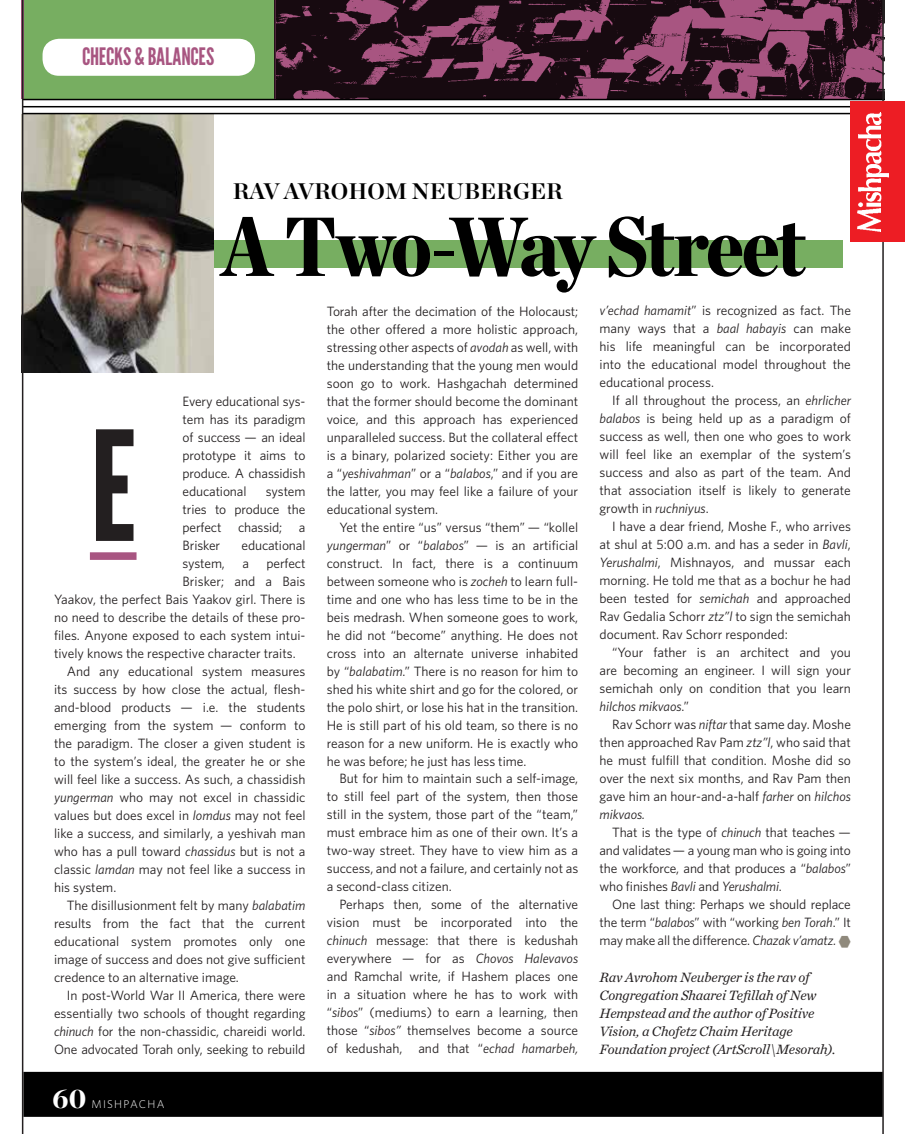
<style>
.page{position:relative;width:905px;height:1134px;background:#fff}
.page>*{position:absolute;margin:0;border:0;box-sizing:border-box;transform-origin:0 0}
.t1{font:151.8px "League Gothic";color:#231f20}
.t2{font:900 84.75px "Chronicle Deck Cond";letter-spacing:-.035em;color:#000}
.t3{font:900 27px "Chronicle Display";color:#fff}
.t4{font:24px "League Gothic";letter-spacing:-.01em;color:#a85581}
.t5{font:700 22.5px "Chronicle Display";color:#000}
.t6{font:italic 14.1px/18px "Chronicle Text G1";letter-spacing:-.01em;color:#231f20}
.t7{font:13.5px/18px "Whitney";color:#231f20;text-align:justify}
.t8{font:300 11.25px "Whitney";letter-spacing:.11em;color:#fff}
.s1{font-style:italic}
</style>
<div class="page">
<div style="left:214px;top:240px;width:629px;height:28px;background:#77ae61"></div>
<img style="left:21px;top:115px;width:192px;height:258px">
<svg style="left:21px;top:0;width:861px;height:99px;background:#482336"></svg>
<div style="left:24px;top:0;width:250px;height:99px;background:#77ae61"></div>
<hr style="left:22px;top:106px;width:862px;height:1px;background:#000">
<hr style="left:23px;top:113px;width:861px;height:1px;background:#000">
<hr style="left:22px;top:99px;width:862px;height:1px;background:#000">
<div style="left:23px;top:1072px;width:859px;height:45px;background:#000"></div>
<hr style="left:22px;top:0;width:1px;height:1134px;background:#231f20">
<hr style="left:274px;top:0;width:1px;height:99px;background:#231f20">
<div style="left:90px;top:552px;width:46px;height:8px;background:#a85581"></div>
<div style="left:43px;top:39px;width:212px;height:37px;background:#fff;border-radius:16px"></div>
<hr style="left:882px;top:0;width:1px;height:1134px;background:#231f20">
<div style="left:850px;top:102px;width:54px;height:140px;background:#ed1d24"></div>
<img style="left:857px;top:112px;width:31px;height:120px">
<h3 class="t4" style="left:82px;top:42px;width:133px">CHECKS &amp; BALANCES</h3>
<h3 class="t5" style="left:233px;top:173px;width:331px">RAV AVROHOM NEUBERGER</h3>
<h2 class="t2" style="left:221px;top:179px;width:586px">A Two-Way Street</h2>
<h1 class="t1" style="left:90px;top:400px;width:48px">E</h1>
<p class="t7" style="left:182px;top:392px;width:124px">Every educational sys&shy;tem has its paradigm of success — an ideal prototype it aims to produce. A chassidish educational</p>
<p class="t7" style="left:182px;top:482px;width:124px;text-indent:83px">system tries to produce the perfect chassid; a Brisker</p>
<p class="t7" style="left:241px;top:536px;width:65px">educational</p>
<p class="t7" style="left:182px;top:554px;width:44px">system,</p>
<p class="t7" style="left:242px;top:554px;width:8px">a</p>
<p class="t7" style="left:266px;top:554px;width:40px">perfect</p>
<p class="t7" style="left:182px;top:572px;width:124px">Brisker; and a Bais</p>
<p class="t7" style="left:54px;top:590px;width:253px">Yaakov, the perfect Bais Yaakov girl. There is</p>
<p class="t7" style="left:54px;top:608px;width:253px">no need to describe the details of these pro-</p>
<p class="t7" style="left:54px;top:626px;width:253px">files. Anyone exposed to each system intui-</p>
<p class="t7" style="left:54px;top:644px;width:243px">tively knows the respective character traits.</p>
<p class="t7" style="left:67px;top:662px;width:240px">And any educational system measures</p>
<p class="t7" style="left:54px;top:680px;width:253px">its success by how close the actual, flesh-</p>
<p class="t7" style="left:54px;top:698px;width:253px">and-blood products — i.e. the students</p>
<p class="t7" style="left:54px;top:716px;width:253px">emerging from the system — conform to</p>
<p class="t7" style="left:54px;top:734px;width:253px">the paradigm. The closer a given student is</p>
<p class="t7" style="left:54px;top:752px;width:253px">to the system’s ideal, the greater he or she</p>
<p class="t7" style="left:54px;top:770px;width:253px">will feel like a success. As such, a chassidish</p>
<p class="t7" style="left:54px;top:788px;width:253px"><span class="s1">yungerman</span> who may not excel in chassidic</p>
<p class="t7" style="left:54px;top:806px;width:253px">values but does excel in <span class="s1">lomdus</span> may not feel</p>
<p class="t7" style="left:54px;top:824px;width:253px">like a success, and similarly, a yeshivah man</p>
<p class="t7" style="left:54px;top:842px;width:253px">who has a pull toward <span class="s1">chassidus</span> but is not a</p>
<p class="t7" style="left:54px;top:860px;width:253px">classic <span class="s1">lamdan</span> may not feel like a success in</p>
<p class="t7" style="left:54px;top:878px;width:64px">his system.</p>
<p class="t7" style="left:67px;top:896px;width:240px">The disillusionment felt by many <span class="s1">balabatim</span></p>
<p class="t7" style="left:54px;top:914px;width:253px">results from the fact that the current</p>
<p class="t7" style="left:54px;top:932px;width:253px">educational system promotes only one</p>
<p class="t7" style="left:54px;top:950px;width:253px">image of success and does not give sufficient</p>
<p class="t7" style="left:54px;top:968px;width:186px">credence to an alternative image.</p>
<p class="t7" style="left:67px;top:986px;width:240px">In post-World War II America, there were</p>
<p class="t7" style="left:54px;top:1004px;width:253px">essentially two schools of thought regarding</p>
<p class="t7" style="left:54px;top:1022px;width:253px"><span class="s1">chinuch</span> for the non-chassidic, chareidi world.</p>
<p class="t7" style="left:54px;top:1040px;width:253px">One advocated Torah only, seeking to rebuild</p>
<h3 class="t3" style="left:53px;top:1076px;width:35px">60</h3>
<p class="t8" style="left:91px;top:1096px;width:74px">MISHPACHA</p>
<p class="t7" style="left:327px;top:302px;width:253px">Torah after the decimation of the Holocaust; the other offered a more holistic approach, stressing other aspects of <span class="s1">avodah</span> as well, with the understanding that the young men would soon go to work. Hashgachah determined that the former should become the dominant voice, and this approach has experienced unparalleled success. But the collateral effect is a binary, polarized society: Either you are a “<span class="s1">yeshivahman</span>” or a “<span class="s1">balabos</span>,” and if you are the latter, you may feel like a failure of your educational system.</p>
<p class="t7" style="left:327px;top:518px;width:253px;text-indent:13px">Yet the entire “us” versus “them” — “kollel <span class="s1">yungerman</span>” or “<span class="s1">balabos</span>” — is an artificial construct. In fact, there is a continuum between someone who is <span class="s1">zocheh</span> to learn full&shy;time and one who has less time to be in the beis medrash. When someone goes to work, he did not “become” anything. He does not cross into an alternate universe inhabited by “<span class="s1">balabatim</span>.” There is no reason for him to shed his white shirt and go for the colored, or the polo shirt, or lose his hat in the transition.<br>He is still part of his old team, so there is no reason for a new uniform. He is exactly who he was before; he just has less time.</p>
<p class="t7" style="left:327px;top:769px;width:253px;text-indent:13px">But for him to maintain such a self-image, to still feel part of the system, then those still in the system, those part of the “team,” must embrace him as one of their own. It’s a two-way street. They have to view him as a success, and not a failure, and certainly not as a second-class citizen.</p>
<p class="t7" style="left:327px;top:895px;width:253px;text-indent:13px">Perhaps then, some of the alternative vision must be incorporated into the <span class="s1">chinuch</span> message: that there is kedushah everywhere — for as <span class="s1">Chovos Halevavos </span>and Ramchal write, if Hashem places one in a situation where he has to work with “<span class="s1">sibos</span>” (mediums) to earn a learning, then those “<span class="s1">sibos”</span> themselves become a source of kedushah, and that “<span class="s1">echad hamarbeh,</span></p>
<p class="t7" style="left:599px;top:301px;width:253px"><span class="s1">v’echad hamamit</span>” is recognized as fact. The many ways that a <span class="s1">baal habayis</span> can make his life meaningful can be incorporated into the educational model throughout the educational process.</p>
<p class="t7" style="left:599px;top:391px;width:253px;text-indent:13px">If all throughout the process, an <span class="s1">ehrlicher balabos</span> is being held up as a paradigm of success as well, then one who goes to work will feel like an exemplar of the system’s success and also as part of the team. And that association itself is likely to generate growth in <span class="s1">ruchniyus</span>.</p>
<p class="t7" style="left:599px;top:517px;width:253px;text-indent:13px">I have a dear friend, Moshe F., who arrives at shul at 5:00 a.m. and has a seder in <span class="s1">Bavli</span>, <span class="s1">Yerushalmi</span>, Mishnayos, and mussar each morning. He told me that as a bochur he had been tested for <span class="s1">semichah</span> and approached Rav Gedalia Schorr <span class="s1">ztz”l</span> to sign the semichah document. Rav Schorr responded:</p>
<p class="t7" style="left:599px;top:643px;width:253px;text-indent:13px">“Your father is an architect and you are becoming an engineer. I will sign your semichah only on condition that you learn <span class="s1">hilchos mikvaos</span>.”</p>
<p class="t7" style="left:599px;top:715px;width:253px;text-indent:13px">Rav Schorr was <span class="s1">niftar</span> that same day. Moshe then approached Rav Pam <span class="s1">ztz”l</span>, who said that he must fulfill that condition. Moshe did so over the next six months, and Rav Pam then gave him an hour-and-a-half <span class="s1">farher</span> on <span class="s1">hilchos mikvaos.</span></p>
<p class="t7" style="left:599px;top:823px;width:253px;text-indent:13px">That is the type of <span class="s1">chinuch</span> that teaches — and validates — a young man who is going into the workforce, and that produces a “<span class="s1">balabos</span>” who finishes <span class="s1">Bavli</span> and <span class="s1">Yerushalmi</span>.</p>
<p class="t7" style="left:599px;top:895px;width:253px;text-indent:13px">One last thing: Perhaps we should replace the term “<span class="s1">balabos</span>” with “working <span class="s1">ben Torah</span>.” It may make all the difference. <span class="s1">Chazak v’amatz.</span></p>
<p class="t6" style="left:599px;top:967px;width:238px">Rav Avrohom Neuberger is the rav of Congregation Shaarei Tefillah of New Hempstead and the author of Positive Vision, a Chofetz Chaim Heritage Foundation project (ArtScroll\Mesorah).</p>
</div>
